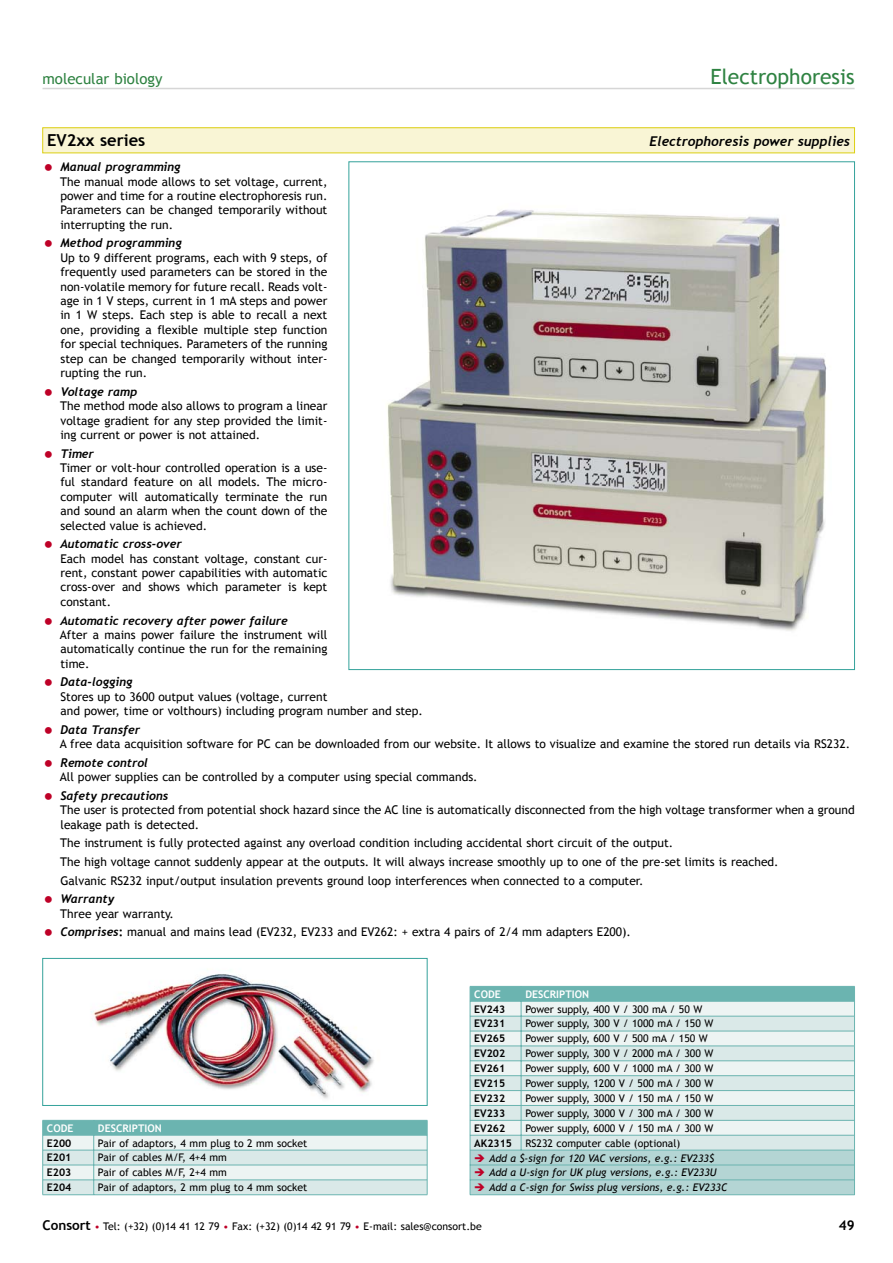
<style>
.page{position:relative;width:893px;height:1263px;background:#fff}
.page>*{position:absolute;margin:0;border:0;box-sizing:border-box;transform-origin:0 0}
.t1{font:21px "Trebuchet MS";color:#2e8241}
.t2{font:700 16.5px "Trebuchet MS";color:#000}
.t3{font:15px "Trebuchet MS";color:#2e8241}
.t4{font:italic 700 13.5px "Trebuchet";color:#000}
.t5{font:700 13.5px "Trebuchet MS";color:#000}
.t6{font:12px/14.4px "Trebuchet MS";color:#000;text-align:justify}
.t7{font:italic 700 12px "Trebuchet";color:#000}
.t8{font:10.5px "Trebuchet MS";color:#000}
.t9{font:italic 10.5px "Trebuchet MS";color:#000}
.t10{font:700 10.5px "Trebuchet MS";color:#000}
.t11{font:700 10.5px "Trebuchet MS";color:#fff}
.s1{font-family:"Trebuchet";font-weight:700;font-style:italic}
.s2{font-weight:700}
.s3{color:#be0027}
.s4{font-weight:700;font-size:13.5px}
</style>
<div class="page">
<hr style="left:43px;top:88px;width:812px;height:1px;background:#d6d6d6">
<div style="left:43px;top:128px;width:811px;height:25px;background:#f9f5d5"></div>
<img style="left:387px;top:210px;width:440px;height:421px">
<img style="left:91px;top:974px;width:283px;height:125px">
<div style="left:43px;top:958px;width:384px;height:148px;border:1px solid #34a29b"></div>
<svg style="left:470px;top:986px;width:385px;height:208px;background:#c8e1df"></svg>
<hr style="left:470px;top:1194px;width:51px;height:1px;background:#6bb4b0">
<hr style="left:521px;top:1194px;width:334px;height:1px;background:#6bb4b0">
<svg style="left:42px;top:1120px;width:386px;height:75px;background:#c3dedd"></svg>
<p class="t3" style="left:43px;top:69px;width:121px">molecular biology</p>
<h1 class="t1" style="left:710px;top:64px;width:146px">Electrophoresis</h1>
<h2 class="t2" style="left:47px;top:130px;width:100px">EV2xx series</h2>
<p class="t4" style="left:649px;top:133px;width:202px">Electrophoresis power supplies</p>
<p class="t7" style="left:61px;top:160px;width:122px">Manual programming</p>
<p class="t6" style="left:60px;top:174px;width:269px">The manual mode allows to set voltage, current, power and time for a routine electrophoresis run.<br>Parameters can be changed temporarily without interrupting the run.</p>
<p class="t7" style="left:61px;top:236px;width:123px">Method programming</p>
<p class="t6" style="left:61px;top:251px;width:268px">Up to 9 different programs, each with 9 steps, of frequently used parameters can be stored in the non-volatile memory for future recall. Reads volt&shy;age in 1 V steps, current in 1 mA steps and power in 1 W steps. Each step is able to recall a next one, providing a flexible multiple step function for special techniques. Parameters of the running step can be changed temporarily without inter&shy;rupting the run.</p>
<p class="t7" style="left:61px;top:384px;width:78px">Voltage ramp</p>
<p class="t6" style="left:60px;top:399px;width:269px">The method mode also allows to program a linear voltage gradient for any step provided the limit&shy;ing current or power is not attained.</p>
<p class="t7" style="left:61px;top:446px;width:35px">Timer</p>
<p class="t6" style="left:60px;top:461px;width:269px">Timer or volt-hour controlled operation is a use&shy;ful standard feature on all models. The micro&shy;computer will automatically terminate the run and sound an alarm when the count down of the selected value is achieved.</p>
<p class="t7" style="left:61px;top:537px;width:123px">Automatic cross-over</p>
<p class="t6" style="left:61px;top:551px;width:268px">Each model has constant voltage, constant cur&shy;rent, constant power capabilities with automatic cross-over and shows which parameter is kept constant.</p>
<p class="t7" style="left:61px;top:613px;width:229px">Automatic recovery after power failure</p>
<p class="t6" style="left:60px;top:628px;width:269px">After a mains power failure the instrument will automatically continue the run for the remaining time.</p>
<p class="t7" style="left:61px;top:675px;width:74px">Data-logging</p>
<p class="t6" style="left:61px;top:689px;width:364px">Stores up to 3600 output values (voltage, current<br>and power, time or volthours) including program number and step.</p>
<p class="t7" style="left:61px;top:722px;width:81px">Data Transfer</p>
<p class="t6" style="left:60px;top:737px;width:792px">A free data acquisition software for PC can be downloaded from our website. It allows to visualize and examine the stored run details via RS232.</p>
<p class="t7" style="left:61px;top:755px;width:89px">Remote control</p>
<p class="t6" style="left:60px;top:770px;width:419px">All power supplies can be controlled by a computer using special commands.</p>
<p class="t7" style="left:61px;top:788px;width:109px">Safety precautions</p>
<p class="t6" style="left:60px;top:803px;width:796px">The user is protected from potential shock hazard since the AC line is automatically disconnected from the high voltage transformer when a ground leakage path is detected.</p>
<p class="t6" style="left:60px;top:834px;width:720px;line-height:18.6px;text-align:left">The instrument is fully protected against any overload condition including accidental short circuit of the output.<br>The high voltage cannot suddenly appear at the outputs. It will always increase smoothly up to one of the pre-set limits is reached.<br>Galvanic RS232 input/output insulation prevents ground loop interferences when connected to a computer.</p>
<p class="t7" style="left:61px;top:892px;width:55px">Warranty</p>
<p class="t6" style="left:60px;top:904px;width:572px;line-height:18.6px">Three year warranty.<br><span class="s1">Comprises</span><span class="s2">:</span> manual and mains lead (EV232, EV233 and EV262: + extra 4 pairs of 2/4 mm adapters E200).</p>
<p class="t11" style="left:47px;top:1121px;width:28px">CODE</p>
<p class="t11" style="left:98px;top:1121px;width:65px">DESCRIPTION</p>
<p class="t10" style="left:47px;top:1136px;width:26px">E200</p>
<p class="t8" style="left:98px;top:1136px;width:211px">Pair of adaptors, 4 mm plug to 2 mm socket</p>
<p class="t10" style="left:47px;top:1151px;width:26px">E201</p>
<p class="t8" style="left:98px;top:1151px;width:130px">Pair of cables M/F, 4+4 mm</p>
<p class="t10" style="left:47px;top:1166px;width:26px">E203</p>
<p class="t8" style="left:98px;top:1166px;width:130px">Pair of cables M/F, 2+4 mm</p>
<p class="t10" style="left:47px;top:1181px;width:26px">E204</p>
<p class="t8" style="left:98px;top:1181px;width:211px">Pair of adaptors, 2 mm plug to 4 mm socket</p>
<p class="t11" style="left:474px;top:987px;width:28px">CODE</p>
<p class="t11" style="left:525px;top:987px;width:65px">DESCRIPTION</p>
<p class="t10" style="left:474px;top:1002px;width:32px">EV243</p>
<p class="t8" style="left:525px;top:1003px;width:178px">Power supply, 400 V / 300 mA / 50 W</p>
<p class="t10" style="left:474px;top:1017px;width:32px">EV231</p>
<p class="t8" style="left:525px;top:1017px;width:190px">Power supply, 300 V / 1000 mA / 150 W</p>
<p class="t10" style="left:474px;top:1032px;width:32px">EV265</p>
<p class="t8" style="left:525px;top:1032px;width:184px">Power supply, 600 V / 500 mA / 150 W</p>
<p class="t10" style="left:474px;top:1047px;width:32px">EV202</p>
<p class="t8" style="left:525px;top:1047px;width:190px">Power supply, 300 V / 2000 mA / 300 W</p>
<p class="t10" style="left:474px;top:1062px;width:32px">EV261</p>
<p class="t8" style="left:525px;top:1062px;width:190px">Power supply, 600 V / 1000 mA / 300 W</p>
<p class="t10" style="left:474px;top:1077px;width:32px">EV215</p>
<p class="t8" style="left:525px;top:1077px;width:190px">Power supply, 1200 V / 500 mA / 300 W</p>
<p class="t10" style="left:474px;top:1091px;width:32px">EV232</p>
<p class="t8" style="left:525px;top:1092px;width:190px">Power supply, 3000 V / 150 mA / 150 W</p>
<p class="t10" style="left:474px;top:1106px;width:32px">EV233</p>
<p class="t8" style="left:525px;top:1107px;width:190px">Power supply, 3000 V / 300 mA / 300 W</p>
<p class="t10" style="left:474px;top:1121px;width:32px">EV262</p>
<p class="t8" style="left:525px;top:1122px;width:190px">Power supply, 6000 V / 150 mA / 300 W</p>
<p class="t10" style="left:474px;top:1136px;width:39px">AK2315</p>
<p class="t8" style="left:525px;top:1136px;width:156px">RS232 computer cable (optional)</p>
<p class="t9" style="left:474px;top:1152px;width:241px"><span class="s3">➔</span> Add a $-sign for 120 VAC versions, e.g.: EV233$</p>
<p class="t9" style="left:474px;top:1166px;width:244px"><span class="s3">➔</span> Add a U-sign for UK plug versions, e.g.: EV233U</p>
<p class="t9" style="left:474px;top:1181px;width:255px"><span class="s3">➔</span> Add a C-sign for Swiss plug versions, e.g.: EV233C</p>
<p class="t8" style="left:43px;top:1220px;width:441px"><span class="s4">Consort</span> <span class="s3">•</span> Tel: (+32) (0)14 41 12 79 <span class="s3">•</span> Fax: (+32) (0)14 42 91 79 <span class="s3">•</span> E-mail: sales@consort.be</p>
<p class="t5" style="left:839px;top:1217px;width:17px">49</p>
</div>
